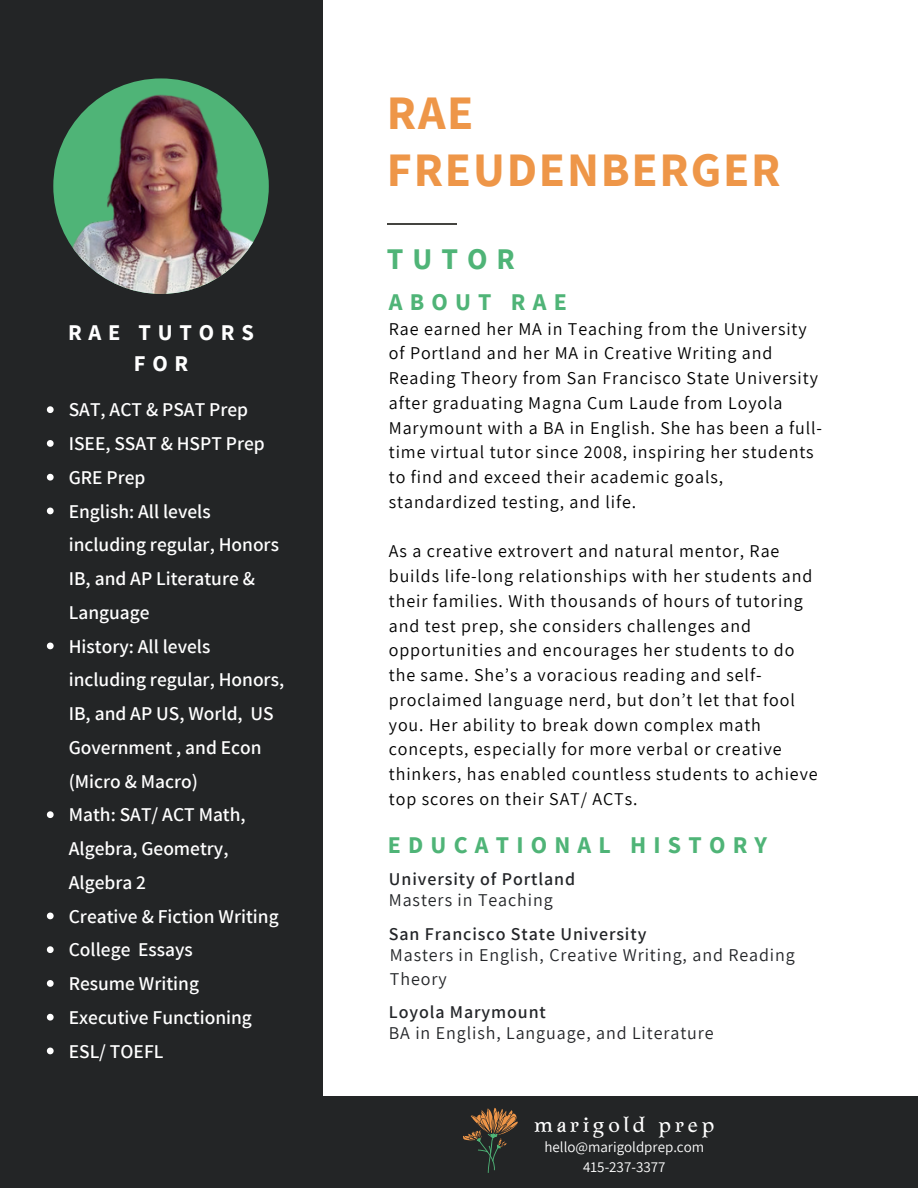
<style>
.page{position:relative;width:918px;height:1188px;background:#fff}
.page>*{position:absolute;margin:0;border:0;box-sizing:border-box;transform-origin:0 0}
.t1{font:700 48px/57.3px "Source Sans Pro";letter-spacing:.035em;color:#ee9648}
.t2{font:700 30px "Source Sans Pro";letter-spacing:.3em;color:#4fb477}
.t3{font:700 24px "Source Sans Pro";letter-spacing:.3em;color:#4fb477}
.t4{font:700 22.5px/31.5px "Source Sans Pro";letter-spacing:.3em;color:#fff;text-align:center}
.t5{font:21.75px "Zenaida";letter-spacing:.15em;color:#fff}
.t6{font:600 19.5px/33.8px "Assistant";color:#fff}
.t7{font:18px/24.8px "Assistant";letter-spacing:.05em;color:#000}
.t8{font:18px/24.8px "Assistant";letter-spacing:.05em;color:#232528}
.t9{font:600 18px "Assistant";letter-spacing:.05em;color:#232528}
.t10{font:15px "Assistant";color:#fff}
</style>
<div class="page">
<div style="left:0;top:0;width:322px;height:1188px;background:#232526"></div>
<hr style="left:388px;top:223px;width:69px;height:1px;background:#444440">
<img style="left:53px;top:78px;width:216px;height:216px;border-radius:50%">
<svg style="left:47px;top:406px;width:7px;height:7px"></svg>
<svg style="left:47px;top:440px;width:7px;height:7px"></svg>
<svg style="left:47px;top:474px;width:7px;height:7px"></svg>
<svg style="left:47px;top:508px;width:7px;height:6px"></svg>
<svg style="left:47px;top:643px;width:7px;height:6px"></svg>
<svg style="left:47px;top:811px;width:7px;height:7px"></svg>
<svg style="left:47px;top:913px;width:7px;height:6px"></svg>
<svg style="left:47px;top:946px;width:7px;height:7px"></svg>
<svg style="left:47px;top:980px;width:7px;height:7px"></svg>
<svg style="left:47px;top:1014px;width:7px;height:7px"></svg>
<svg style="left:47px;top:1048px;width:7px;height:6px"></svg>
<div style="left:314px;top:1096px;width:604px;height:92px;background:#232526"></div>
<svg style="left:463px;top:1108px;width:55px;height:65px"></svg>
<h2 class="t4" style="left:68px;top:316px;width:187px">RAE TUTORS<br>FOR</h2>
<p class="t6" style="left:69px;top:392px;width:181px">SAT, ACT &amp; PSAT Prep</p>
<p class="t6" style="left:69px;top:426px;width:198px">ISEE, SSAT &amp; HSPT Prep</p>
<p class="t6" style="left:69px;top:460px;width:78px">GRE Prep</p>
<p class="t6" style="left:69px;top:494px;width:212px">English: All levels including regular, Honors<br>IB, and AP Literature &amp;<br>Language</p>
<p class="t6" style="left:69px;top:629px;width:217px">History: All levels including regular, Honors,<br>IB, and AP US, World, US<br>Government , and Econ (Micro &amp; Macro)</p>
<p class="t6" style="left:69px;top:797px;width:178px">Math: SAT/ ACT Math,<br>Algebra, Geometry,<br>Algebra 2</p>
<p class="t6" style="left:69px;top:899px;width:212px">Creative &amp; Fiction Writing</p>
<p class="t6" style="left:69px;top:932px;width:126px">College Essays</p>
<p class="t6" style="left:69px;top:966px;width:132px">Resume Writing</p>
<p class="t6" style="left:69px;top:1000px;width:185px">Executive Functioning</p>
<h1 class="t6" style="left:69px;top:1034px;width:96px">ESL/ TOEFL</h1>
<p class="t1" style="left:387px;top:83px;width:395px">RAE<br>FREUDENBERGER</p>
<h3 class="t2" style="left:387px;top:239px;width:130px">TUTOR</h3>
<h3 class="t3" style="left:389px;top:287px;width:179px">ABOUT RAE</h3>
<p class="t7" style="left:389px;top:316px;width:435px">Rae earned her MA in Teaching from the University of Portland and her MA in Creative Writing and Reading Theory from San Francisco State University after graduating Magna Cum Laude from Loyola Marymount with a BA in English. She has been a full&shy;time virtual tutor since 2008, inspiring her students to find and exceed their academic goals, standardized testing, and life.</p>
<p class="t7" style="left:389px;top:538px;width:430px">As a creative extrovert and natural mentor, Rae builds life-long relationships with her students and their families. With thousands of hours of tutoring and test prep, she considers challenges and opportunities and encourages her students to do the same. She’s a voracious reading and self&shy;proclaimed language nerd, but don’t let that fool you. Her ability to break down complex math concepts, especially for more verbal or creative thinkers, has enabled countless students to achieve top scores on their SAT/ ACTs.</p>
<h3 class="t3" style="left:388px;top:830px;width:381px">EDUCATIONAL HISTORY</h3>
<h5 class="t9" style="left:389px;top:867px;width:188px">University of Portland</h5>
<h6 class="t8" style="left:389px;top:887px;width:165px">Masters in Teaching</h6>
<h5 class="t9" style="left:389px;top:921px;width:259px">San Francisco State University</h5>
<h6 class="t8" style="left:390px;top:942px;width:406px">Masters in English, Creative Writing, and Reading<br>Theory</h6>
<h5 class="t9" style="left:389px;top:999px;width:159px">Loyola Marymount</h5>
<h6 class="t8" style="left:389px;top:1020px;width:326px">BA in English, Language, and Literature</h6>
<h4 class="t5" style="left:534px;top:1111px;width:182px">marigold prep</h4>
<p class="t10" style="left:544px;top:1137px;width:161px">hello@marigoldprep.com</p>
<p class="t10" style="left:583px;top:1157px;width:84px">415-237-3377</p>
</div>
